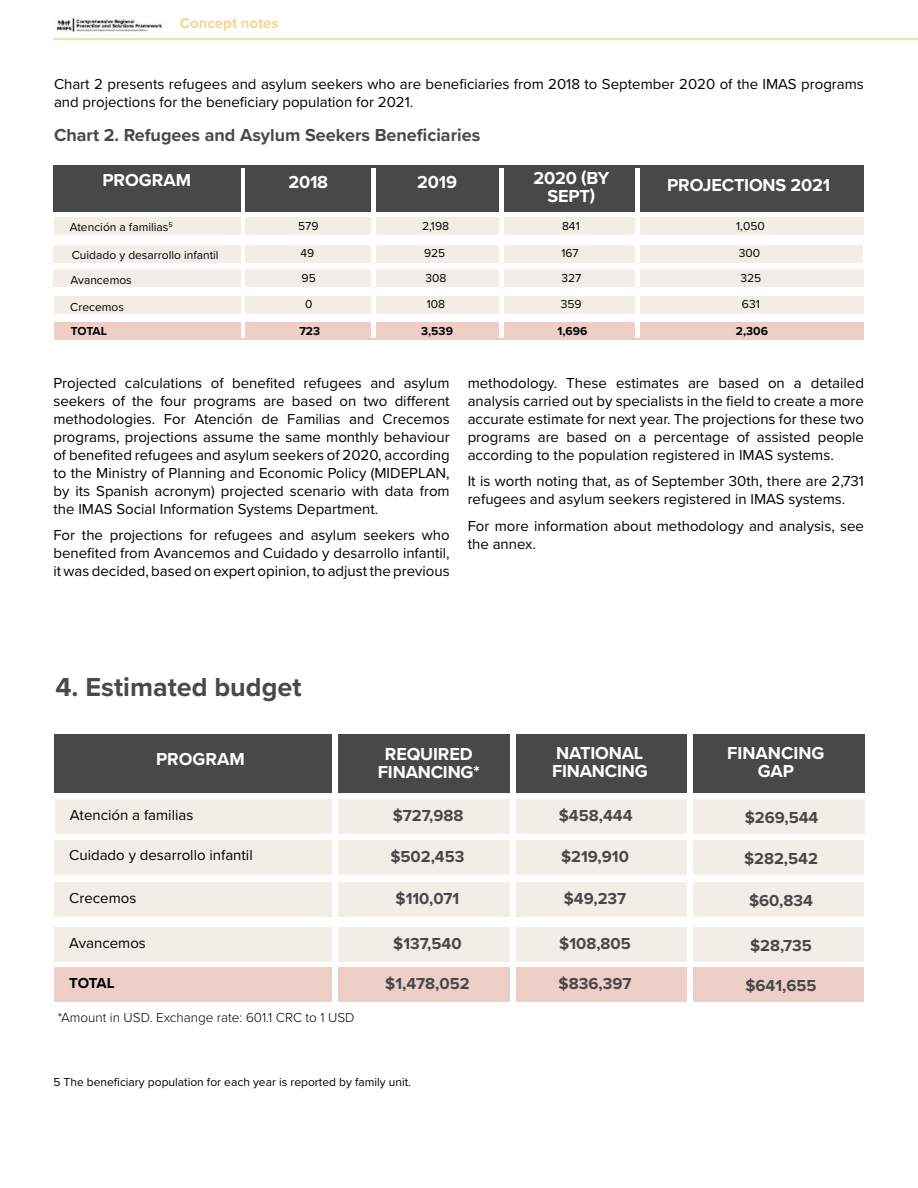
<style>
.page{position:relative;width:918px;height:1188px;background:#fff}
.page>*{position:absolute;margin:0;border:0;box-sizing:border-box;transform-origin:0 0}
.t1{font:700 27px "Proxima Nova";color:#4a4849}
.t2{font:700 18px/18px "Proxima Nova";letter-spacing:-.01em;color:#fff;text-align:center}
.t3{font:700 18px "Proxima Nova";color:#4a4849}
.t4{font:700 16.5px "Proxima Nova";color:#494849}
.t5{font:15px/18px "Proxima Nova";color:#000}
.t6{font:700 15px "Proxima Nova";color:#f4d68f}
.t7{font:700 15px "Proxima Nova";letter-spacing:-.025em;color:#000}
.t8{font:300 13.5px "Proxima Nova";color:#000}
.t9{font:12px/25.8px "Proxima Nova";color:#000}
.t10{font:700 12px "Proxima Nova";color:#000}
</style>
<div class="page">
<hr style="left:53px;top:38px;width:865px;height:2px;background:#f4d68f">
<img style="left:56px;top:16px;width:106px;height:17px">
<div style="left:54px;top:165px;width:810px;height:47px;background:#494849"></div>
<div style="left:54px;top:218px;width:810px;height:17px;background:#f1eee8"></div>
<div style="left:54px;top:296px;width:810px;height:18px;background:#f1eee8"></div>
<div style="left:54px;top:245px;width:809px;height:17px;background:#f1eee8"></div>
<div style="left:54px;top:269px;width:810px;height:18px;background:#f1eee8"></div>
<div style="left:54px;top:322px;width:810px;height:18px;background:#edcfc8"></div>
<hr style="left:242px;top:168px;width:3px;height:170px;background:#fff">
<hr style="left:371px;top:169px;width:4px;height:169px;background:#fff">
<hr style="left:500px;top:169px;width:4px;height:169px;background:#fff">
<div style="left:635px;top:169px;width:5px;height:169px;background:#fff"></div>
<div style="left:54px;top:734px;width:810px;height:59px;background:#494849"></div>
<div style="left:55px;top:799px;width:809px;height:35px;background:#f1eee8"></div>
<div style="left:54px;top:840px;width:810px;height:34px;background:#f1eee8"></div>
<div style="left:54px;top:883px;width:810px;height:34px;background:#f1eee8"></div>
<div style="left:54px;top:927px;width:810px;height:35px;background:#f1eee8"></div>
<div style="left:54px;top:968px;width:810px;height:34px;background:#edcfc8"></div>
<div style="left:332px;top:734px;width:5px;height:269px;background:#fff"></div>
<div style="left:688px;top:732px;width:5px;height:279px;background:#fff"></div>
<div style="left:511px;top:732px;width:5px;height:279px;background:#fff"></div>
<p class="t6" style="left:180px;top:12px;width:100px">Concept notes</p>
<p class="t5" style="left:54px;top:74px;width:811px">Chart 2 presents refugees and asylum seekers who are beneficiaries from 2018 to September 2020 of the IMAS programs and projections for the beneficiary population for 2021.</p>
<p class="t3" style="left:54px;top:121px;width:428px">Chart 2. Refugees and Asylum Seekers Beneficiaries</p>
<p class="t2" style="left:102px;top:171px;width:90px">PROGRAM</p>
<p class="t2" style="left:288px;top:173px;width:41px">2018</p>
<p class="t9" style="left:70px;top:214px;width:104px">Atención a familias<sup>5</sup></p>
<p class="t9" style="left:298px;top:213px;width:22px">579</p>
<p class="t9" style="left:72px;top:241px;width:148px">Cuidado y desarrollo infantil</p>
<p class="t9" style="left:301px;top:239px;width:15px">49</p>
<p class="t9" style="left:71px;top:267px;width:63px">Avancemos</p>
<p class="t9" style="left:302px;top:265px;width:16px">95</p>
<p class="t9" style="left:70px;top:293px;width:55px">Crecemos</p>
<p class="t9" style="left:305px;top:290px;width:9px">0</p>
<p class="t10" style="left:71px;top:322px;width:38px">TOTAL</p>
<p class="t10" style="left:299px;top:322px;width:22px">723</p>
<p class="t2" style="left:417px;top:173px;width:41px">2019</p>
<p class="t9" style="left:422px;top:213px;width:29px">2,198<br>925<br>308<br>108</p>
<p class="t10" style="left:421px;top:322px;width:33px">3,539</p>
<p class="t2" style="left:534px;top:168px;width:77px">2020 (BY<br>SEPT)</p>
<p class="t9" style="left:561px;top:213px;width:22px">841<br>167<br>327<br>359</p>
<p class="t10" style="left:557px;top:322px;width:31px">1,696</p>
<p class="t2" style="left:667px;top:176px;width:164px">PROJECTIONS 2021</p>
<p class="t9" style="left:736px;top:213px;width:30px">1,050<br>300<br>325<br>631</p>
<p class="t10" style="left:736px;top:322px;width:34px">2,306</p>
<p class="t5" style="left:53px;top:373px;width:398px;text-align:justify">Projected calculations of benefited refugees and asylum seekers of the four programs are based on two different methodologies. For Atención de Familias and Crecemos programs, projections assume the same monthly behaviour of benefited refugees and asylum seekers of 2020, according to the Ministry of Planning and Economic Policy (MIDEPLAN, by its Spanish acronym) projected scenario with data from the IMAS Social Information Systems Department.</p>
<p class="t5" style="left:53px;top:526px;width:398px;text-align:justify">For the projections for refugees and asylum seekers who benefited from Avancemos and Cuidado y desarrollo infantil, it was decided, based on expert opinion, to adjust the previous</p>
<p class="t5" style="left:468px;top:373px;width:398px;text-align:justify">methodology. These estimates are based on a detailed analysis carried out by specialists in the field to create a more accurate estimate for next year. The projections for these two programs are based on a percentage of assisted people according to the population registered in IMAS systems.</p>
<p class="t5" style="left:468px;top:472px;width:398px">It is worth noting that, as of September 30th, there are 2,731 refugees and asylum seekers registered in IMAS systems.</p>
<p class="t5" style="left:468px;top:516px;width:398px">For more information about methodology and analysis, see the annex.</p>
<h1 class="t1" style="left:56px;top:667px;width:248px">4. Estimated budget</h1>
<p class="t2" style="left:156px;top:749px;width:90px">PROGRAM</p>
<p class="t2" style="left:727px;top:743px;width:99px">FINANCING<br>GAP</p>
<p class="t2" style="left:378px;top:745px;width:103px">REQUIRED<br>FINANCING*</p>
<p class="t2" style="left:552px;top:743px;width:97px;text-align:left">NATIONAL<br>FINANCING</p>
<p class="t4" style="left:393px;top:803px;width:72px">$727,988</p>
<p class="t4" style="left:390px;top:844px;width:76px">$502,453</p>
<p class="t4" style="left:396px;top:886px;width:65px">$110,071</p>
<p class="t4" style="left:393px;top:931px;width:70px">$137,540</p>
<p class="t4" style="left:385px;top:971px;width:86px">$1,478,052</p>
<p class="t4" style="left:559px;top:803px;width:75px">$458,444</p>
<p class="t4" style="left:561px;top:844px;width:69px">$219,910</p>
<p class="t4" style="left:564px;top:886px;width:64px">$49,237</p>
<p class="t4" style="left:559px;top:931px;width:73px">$108,805</p>
<p class="t4" style="left:559px;top:971px;width:74px">$836,397</p>
<p class="t5" style="left:70px;top:805px;width:125px">Atención a familias</p>
<p class="t5" style="left:69px;top:846px;width:185px">Cuidado y desarrollo infantil</p>
<p class="t5" style="left:69px;top:888px;width:69px">Crecemos</p>
<p class="t5" style="left:69px;top:933px;width:78px">Avancemos</p>
<p class="t7" style="left:69px;top:972px;width:47px">TOTAL</p>
<p class="t4" style="left:745px;top:805px;width:75px">$269,544</p>
<p class="t4" style="left:744px;top:846px;width:75px">$282,542</p>
<p class="t4" style="left:749px;top:888px;width:65px">$60,834</p>
<p class="t4" style="left:750px;top:933px;width:63px">$28,735</p>
<p class="t4" style="left:745px;top:973px;width:73px">$641,655</p>
<p class="t8" style="left:58px;top:1007px;width:298px">*Amount in USD. Exchange rate: 601.1 CRC to 1 USD</p>
<p class="t9" style="left:53px;top:1068px;width:359px">5 The beneficiary population for each year is reported by family unit.</p>
</div>
